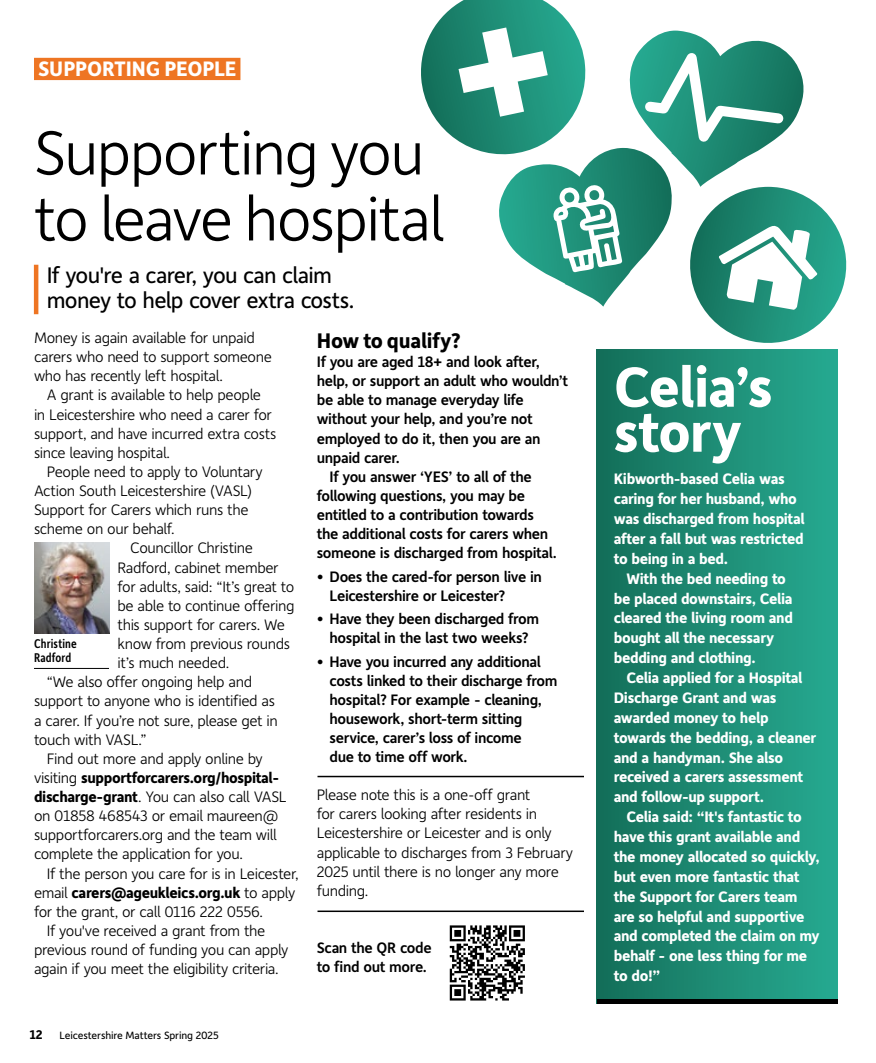
<style>
.page{position:relative;width:876px;height:1063px;background:#fff}
.page>*{position:absolute;margin:0;border:0;box-sizing:border-box;transform-origin:0 0}
.EVENT_description{font:300 66px/66px "Depot New";letter-spacing:-.03em;color:#000}
.EVENT_description-2{font:700 60px/45px "Depot New";letter-spacing:-.015em;color:#fff}
.EVENT_description-3{font:24px/25.5px "Depot New";letter-spacing:-.03em;color:#000}
.EVENT_description-4{font:700 22.5px "Depot New";letter-spacing:-.01em;color:#000}
.EVENT_description-5{font:700 22.35px "Depot New";letter-spacing:-.01em;color:#fff}
.EVENT_description-6{font:300 16.2px/19.2px "Depot New";letter-spacing:-.025em;color:#000}
.EVENT_description-7{font:500 16.2px/19.2px "Depot New";letter-spacing:-.025em;color:#000}
.EVENT_description-8{font:700 16.2px "Depot New";letter-spacing:-.025em;color:#fff}
.EVENT_description-9{font:700 16.2px "Depot New";letter-spacing:-.025em;color:#000}
.EVENT_description-10{font:500 13.5px/13.5px "Depot New Condensed";letter-spacing:.01em;color:#000}
.t1{font:11.25px "Depot New";letter-spacing:-.01em;color:#000}
.s1{font-weight:300}
.s2{font-weight:700}
.s3{font-weight:700;font-size:13.5px}
</style>
<div class="page">
<div style="left:597px;top:350px;width:241px;height:653px;background:linear-gradient(to right,#146e59,#27ab92)"></div>
<hr style="left:597px;top:999px;width:241px;height:4px;background:#000">
<div style="left:34px;top:58px;width:206px;height:22px;background:#ee7523"></div>
<hr style="left:34px;top:265px;width:4px;height:49px;background:#ee7523">
<svg style="left:421px;top:0;width:426px;height:352px"></svg>
<img style="left:34px;top:542px;width:75px;height:92px">
<hr style="left:34px;top:668px;width:75px;height:1px;background:#000">
<hr style="left:317px;top:776px;width:267px;height:1px;background:#000">
<hr style="left:317px;top:911px;width:267px;height:1px;background:#000">
<svg style="left:450px;top:925px;width:75px;height:76px"></svg>
<p class="EVENT_description-5" style="left:38px;top:54px;width:200px">SUPPORTING PEOPLE</p>
<p class="EVENT_description" style="left:34px;top:117px;width:412px">Supporting you to leave hospital</p>
<p class="EVENT_description-3" style="left:47px;top:261px;width:309px">If you're a carer, you can claim money to help cover extra costs.</p>
<p class="EVENT_description-6" style="left:34px;top:327px;width:222px">Money is again available for unpaid</p>
<p class="EVENT_description-6" style="left:34px;top:347px;width:239px">carers who need to support someone</p>
<p class="EVENT_description-6" style="left:34px;top:366px;width:190px">who has recently left hospital.</p>
<p class="EVENT_description-6" style="left:47px;top:385px;width:216px">A grant is available to help people</p>
<p class="EVENT_description-6" style="left:34px;top:404px;width:240px">in Leicestershire who need a carer for</p>
<p class="EVENT_description-6" style="left:34px;top:423px;width:244px">support, and have incurred extra costs</p>
<p class="EVENT_description-6" style="left:34px;top:442px;width:138px">since leaving hospital.</p>
<p class="EVENT_description-6" style="left:47px;top:461px;width:217px">People need to apply to Voluntary</p>
<p class="EVENT_description-6" style="left:34px;top:480px;width:220px">Action South Leicestershire (VASL)</p>
<p class="EVENT_description-6" style="left:34px;top:500px;width:216px">Support for Carers which runs the</p>
<p class="EVENT_description-6" style="left:34px;top:519px;width:142px">scheme on our behalf.</p>
<p class="EVENT_description-6" style="left:130px;top:538px;width:124px">Councillor Christine</p>
<p class="EVENT_description-6" style="left:118px;top:557px;width:163px">Radford, cabinet member</p>
<p class="EVENT_description-6" style="left:118px;top:576px;width:178px">for adults, said: “It’s great to</p>
<p class="EVENT_description-6" style="left:118px;top:595px;width:179px">be able to continue offering</p>
<p class="EVENT_description-6" style="left:118px;top:614px;width:169px">this support for carers. We</p>
<p class="EVENT_description-6" style="left:118px;top:633px;width:174px">know from previous rounds</p>
<p class="EVENT_description-6" style="left:118px;top:653px;width:113px">it’s much needed.</p>
<p class="EVENT_description-6" style="left:47px;top:672px;width:207px">“We also offer ongoing help and</p>
<p class="EVENT_description-6" style="left:34px;top:691px;width:243px">support to anyone who is identified as</p>
<p class="EVENT_description-6" style="left:34px;top:710px;width:245px">a carer. If you’re not sure, please get in</p>
<p class="EVENT_description-6" style="left:34px;top:729px;width:114px">touch with VASL.”</p>
<p class="EVENT_description-6" style="left:47px;top:748px;width:218px">Find out more and apply online by</p>
<p class="EVENT_description-9" style="left:34px;top:767px;width:247px"><span class="s1">visiting</span> supportforcarers.org/hospital-</p>
<p class="EVENT_description-6" style="left:34px;top:786px;width:254px"><span class="s2">discharge-grant</span>. You can also call VASL</p>
<p class="EVENT_description-6" style="left:34px;top:806px;width:246px">on 01858 468543 or email maureen@</p>
<p class="EVENT_description-6" style="left:34px;top:825px;width:244px">supportforcarers.org and the team will</p>
<p class="EVENT_description-6" style="left:34px;top:844px;width:211px">complete the application for you.</p>
<p class="EVENT_description-6" style="left:47px;top:863px;width:254px">If the person you care for is in Leicester,</p>
<p class="EVENT_description-9" style="left:34px;top:882px;width:263px"><span class="s1">email</span> carers@ageukleics.org.uk <span class="s1">to apply</span></p>
<p class="EVENT_description-6" style="left:34px;top:901px;width:230px">for the grant, or call 0116 222 0556.</p>
<p class="EVENT_description-6" style="left:47px;top:920px;width:220px">If you've received a grant from the</p>
<p class="EVENT_description-6" style="left:34px;top:939px;width:256px">previous round of funding you can apply</p>
<p class="EVENT_description-6" style="left:34px;top:959px;width:246px">again if you meet the eligibility criteria.</p>
<p class="EVENT_description-10" style="left:34px;top:636px;width:44px">Christine<br>Radford</p>
<p class="EVENT_description-4" style="left:317px;top:326px;width:146px">How to qualify?</p>
<p class="EVENT_description-7" style="left:317px;top:351px;width:225px">If you are aged 18+ and look after,</p>
<p class="EVENT_description-7" style="left:317px;top:370px;width:253px">help, or support an adult who wouldn’t</p>
<p class="EVENT_description-7" style="left:317px;top:390px;width:208px">be able to manage everyday life</p>
<p class="EVENT_description-7" style="left:317px;top:409px;width:218px">without your help, and you’re not</p>
<p class="EVENT_description-7" style="left:317px;top:428px;width:225px">employed to do it, then you are an</p>
<p class="EVENT_description-7" style="left:317px;top:447px;width:85px">unpaid carer.</p>
<p class="EVENT_description-7" style="left:330px;top:466px;width:204px">If you answer ‘YES’ to all of the</p>
<p class="EVENT_description-7" style="left:317px;top:485px;width:210px">following questions, you may be</p>
<p class="EVENT_description-7" style="left:317px;top:504px;width:219px">entitled to a contribution towards</p>
<p class="EVENT_description-7" style="left:317px;top:523px;width:233px">the additional costs for carers when</p>
<p class="EVENT_description-7" style="left:317px;top:543px;width:242px">someone is discharged from hospital.</p>
<p class="EVENT_description-7" style="left:330px;top:566px;width:214px;text-indent:-13px">• Does the cared-for person live in<br>Leicestershire or Leicester?</p>
<p class="EVENT_description-7" style="left:317px;top:608px;width:224px;text-align:center">• Have they been discharged from hospital in the last two weeks?</p>
<p class="EVENT_description-7" style="left:330px;top:651px;width:230px;text-indent:-13px">• Have you incurred any additional costs linked to their discharge from hospital? For example - cleaning, housework, short-term sitting service, carer’s loss of income<br>due to time off work.</p>
<p class="EVENT_description-6" style="left:317px;top:785px;width:258px">Please note this is a one-off grant<br>for carers looking after residents in Leicestershire or Leicester and is only applicable to discharges from 3 February 2025 until there is no longer any more funding.</p>
<p class="EVENT_description-7" style="left:317px;top:938px;width:116px">Scan the QR code to find out more.</p>
<p class="t1" style="left:30px;top:1028px;width:191px"><span class="s3">12</span> Leicestershire Matters Spring 2025</p>
<p class="EVENT_description-2" style="left:614px;top:362px;width:161px">Celia’s story</p>
<p class="EVENT_description-8" style="left:614px;top:468px;width:173px">Kibworth-based Celia was</p>
<p class="EVENT_description-8" style="left:614px;top:488px;width:185px">caring for her husband, who</p>
<p class="EVENT_description-8" style="left:614px;top:508px;width:192px">was discharged from hospital</p>
<p class="EVENT_description-8" style="left:614px;top:528px;width:191px">after a fall but was restricted</p>
<p class="EVENT_description-8" style="left:614px;top:548px;width:116px">to being in a bed.</p>
<p class="EVENT_description-8" style="left:626px;top:568px;width:161px">With the bed needing to</p>
<p class="EVENT_description-8" style="left:614px;top:588px;width:180px">be placed downstairs, Celia</p>
<p class="EVENT_description-8" style="left:614px;top:608px;width:181px">cleared the living room and</p>
<p class="EVENT_description-8" style="left:614px;top:627px;width:162px">bought all the necessary</p>
<p class="EVENT_description-8" style="left:614px;top:647px;width:143px">bedding and clothing.</p>
<p class="EVENT_description-8" style="left:626px;top:667px;width:178px">Celia applied for a Hospital</p>
<p class="EVENT_description-8" style="left:614px;top:687px;width:164px">Discharge Grant and was</p>
<p class="EVENT_description-8" style="left:614px;top:707px;width:156px">awarded money to help</p>
<p class="EVENT_description-8" style="left:614px;top:727px;width:204px">towards the bedding, a cleaner</p>
<p class="EVENT_description-8" style="left:614px;top:747px;width:171px">and a handyman. She also</p>
<p class="EVENT_description-8" style="left:614px;top:767px;width:191px">received a carers assessment</p>
<p class="EVENT_description-8" style="left:614px;top:786px;width:152px">and follow-up support.</p>
<p class="EVENT_description-8" style="left:626px;top:806px;width:177px">Celia said: “It's fantastic to</p>
<p class="EVENT_description-8" style="left:614px;top:826px;width:188px">have this grant available and</p>
<p class="EVENT_description-8" style="left:614px;top:846px;width:208px">the money allocated so quickly,</p>
<p class="EVENT_description-8" style="left:614px;top:866px;width:187px">but even more fantastic that</p>
<p class="EVENT_description-8" style="left:614px;top:886px;width:185px">the Support for Carers team</p>
<p class="EVENT_description-8" style="left:614px;top:906px;width:192px">are so helpful and supportive</p>
<p class="EVENT_description-8" style="left:614px;top:926px;width:208px">and completed the claim on my</p>
<p class="EVENT_description-8" style="left:614px;top:945px;width:195px">behalf - one less thing for me</p>
<p class="EVENT_description-8" style="left:614px;top:965px;width:48px">to do!”</p>
</div>
